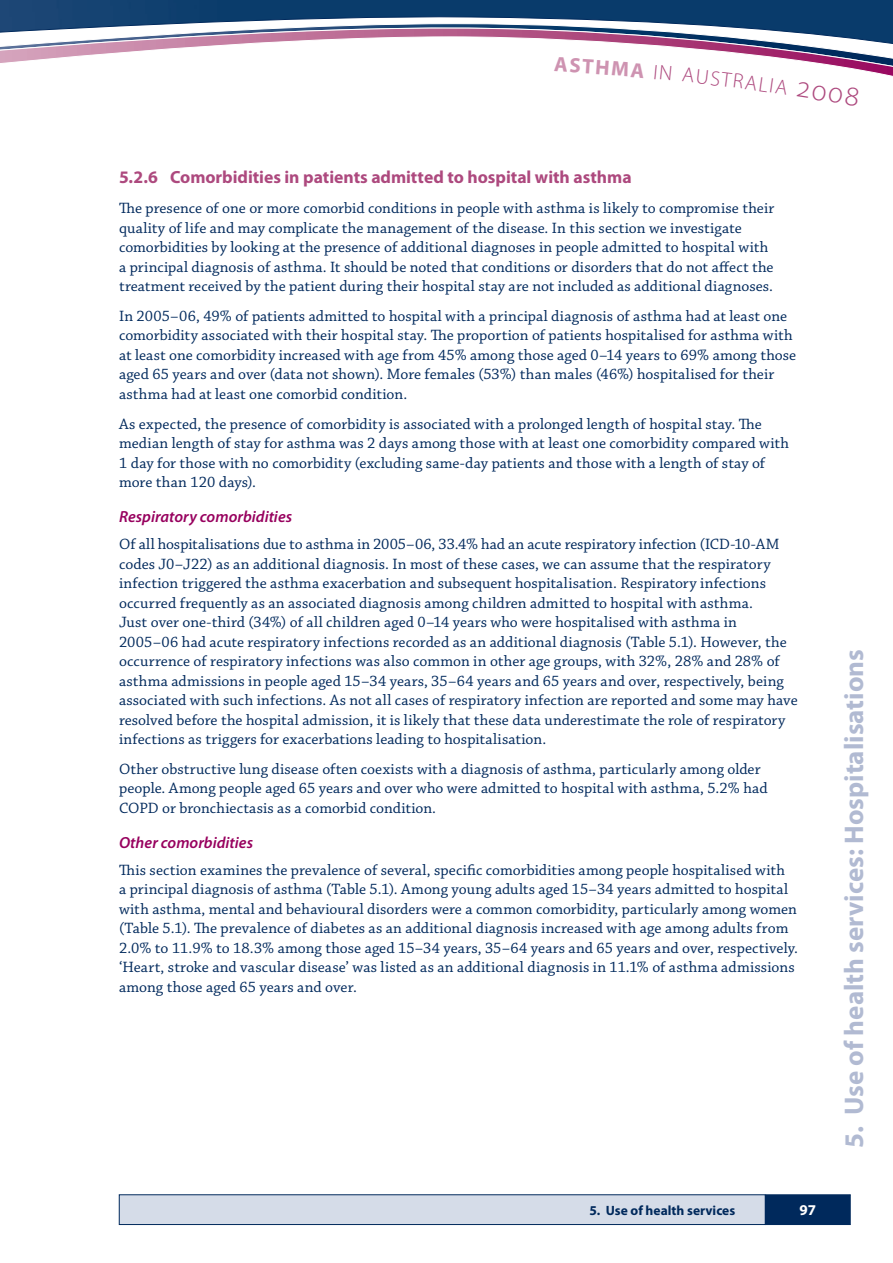
<style>
.page{position:relative;width:893px;height:1263px;background:#fff}
.page>*{position:absolute;margin:0;border:0;box-sizing:border-box;transform-origin:0 0}
.t1{font:700 27px "Myriad Pro";color:#b1bad2}
.t2{font:300 21px "Myriad Pro";color:#ad497e}
.t3{font:700 17.7px "Myriad Pro";letter-spacing:-.005em;color:#ad497e}
.t4{font:italic 600 16.2px "Myriad Pro";color:#97015e}
.t5{font:15.75px/19.5px "Chaparral Pro";letter-spacing:.005em;color:#00295c}
.t6{font:700 15px "Myriad Pro";color:#fff}
.t7{font:700 13.5px "Myriad Pro";color:#00295c}
</style>
<div class="page">
<img style="left:0;top:0;width:893px;height:14px">
<div style="left:119px;top:1195px;width:646px;height:29px;background:#d5dce8"></div>
<div style="left:119px;top:1194px;width:646px;height:31px;border:1px solid #00295c"></div>
<div style="left:766px;top:1195px;width:84px;height:29px;background:#00295c"></div>
<div style="left:765px;top:1194px;width:85px;height:31px;border:1px solid #00295c"></div>
<svg style="left:0;top:14px;width:893px;height:63px"></svg>
<h2 class="t2" style="left:747px;top:69px;width:44px;rotate:8deg">alia</h2>
<p class="t3" style="left:119px;top:166px;width:514px">5.2.6 Comorbidities in patients admitted to hospital with asthma</p>
<p class="t5" style="left:119px;top:199px;width:657px">The presence of one or more comorbid conditions in people with asthma is likely to compromise their quality of life and may complicate the management of the disease. In this section we investigate comorbidities by looking at the presence of additional diagnoses in people admitted to hospital with a principal diagnosis of asthma. It should be noted that conditions or disorders that do not affect the treatment received by the patient during their hospital stay are not included as additional diagnoses.</p>
<p class="t5" style="left:119px;top:307px;width:679px">In 2005–06, 49% of patients admitted to hospital with a principal diagnosis of asthma had at least one comorbidity associated with their hospital stay. The proportion of patients hospitalised for asthma with at least one comorbidity increased with age from 45% among those aged 0–14 years to 69% among those aged 65 years and over (data not shown). More females (53%) than males (46%) hospitalised for their asthma had at least one comorbid condition.</p>
<p class="t5" style="left:119px;top:415px;width:672px">As expected, the presence of comorbidity is associated with a prolonged length of hospital stay. The median length of stay for asthma was 2 days among those with at least one comorbidity compared with 1 day for those with no comorbidity (excluding same-day patients and those with a length of stay of more than 120 days).</p>
<p class="t4" style="left:119px;top:507px;width:175px">Respiratory comorbidities</p>
<p class="t5" style="left:119px;top:535px;width:680px">Of all hospitalisations due to asthma in 2005–06, 33.4% had an acute respiratory infection (ICD-10-AM codes J0–J22) as an additional diagnosis. In most of these cases, we can assume that the respiratory infection triggered the asthma exacerbation and subsequent hospitalisation. Respiratory infections occurred frequently as an associated diagnosis among children admitted to hospital with asthma.<br>Just over one-third (34%) of all children aged 0–14 years who were hospitalised with asthma in 2005–06 had acute respiratory infections recorded as an additional diagnosis (Table 5.1). However, the occurrence of respiratory infections was also common in other age groups, with 32%, 28% and 28% of asthma admissions in people aged 15–34 years, 35–64 years and 65 years and over, respectively, being associated with such infections. As not all cases of respiratory infection are reported and some may have resolved before the hospital admission, it is likely that these data underestimate the role of respiratory infections as triggers for exacerbations leading to hospitalisation.</p>
<p class="t5" style="left:119px;top:760px;width:650px">Other obstructive lung disease often coexists with a diagnosis of asthma, particularly among older people. Among people aged 65 years and over who were admitted to hospital with asthma, 5.2% had<br>COPD or bronchiectasis as a comorbid condition.</p>
<p class="t4" style="left:119px;top:832px;width:136px">Other comorbidities</p>
<p class="t5" style="left:119px;top:861px;width:681px">This section examines the prevalence of several, specific comorbidities among people hospitalised with<br>a principal diagnosis of asthma (Table 5.1). Among young adults aged 15–34 years admitted to hospital with asthma, mental and behavioural disorders were a common comorbidity, particularly among women (Table 5.1). The prevalence of diabetes as an additional diagnosis increased with age among adults from 2.0% to 11.9% to 18.3% among those aged 15–34 years, 35–64 years and 65 years and over, respectively. ‘Heart, stroke and vascular disease’ was listed as an additional diagnosis in 11.1% of asthma admissions among those aged 65 years and over.</p>
<p class="t7" style="left:589px;top:1201px;width:147px">5. Use of health services</p>
<p class="t6" style="left:800px;top:1200px;width:18px">97</p>
<h1 class="t1" style="left:836px;top:1148px;width:500px;rotate:-90deg">5. Use of health services: Hospitalisations</h1>
</div>
